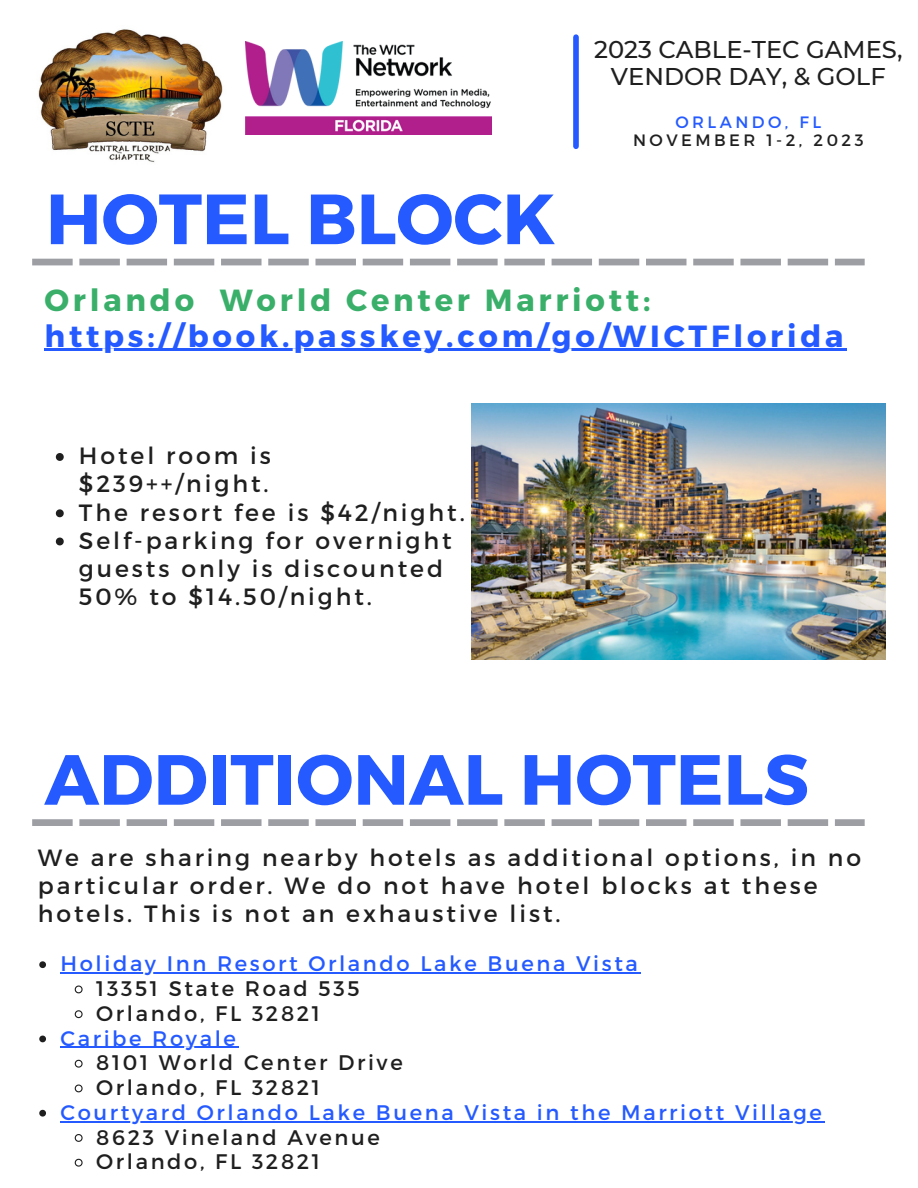
<style>
.page{position:relative;width:918px;height:1188px;background:#fff}
.page>*{position:absolute;margin:0;border:0;box-sizing:border-box;transform-origin:0 0}
.t1{font:700 70.95px "Montserrat";color:#245aff}
.t2{font:700 30.6px/36px "Montserrat";letter-spacing:.125em;color:#245aff}
.t3{font:500 24.15px/26.8px "Montserrat";color:#1f1f1f;text-align:center}
.t4{font:23.55px/28.2px "Montserrat";letter-spacing:.125em;color:#1f1f1f}
.t5{font:21px "Montserrat";letter-spacing:.125em;color:#1f1f1f}
.t6{font:21px "Montserrat";letter-spacing:.125em;color:#245aff}
.t7{font:16.5px "Montserrat";letter-spacing:.21em;color:#1f1f1f}
.t8{font:16.5px "Montserrat";letter-spacing:.21em;color:#245aff}
.s1{color:#39af6a}
</style>
<div class="page">
<div style="left:573px;top:37px;width:6px;height:109px;background:#245aff"></div>
<img style="left:38px;top:29px;width:185px;height:134px">
<img style="left:246px;top:41px;width:245px;height:93px">
<img style="left:472px;top:404px;width:414px;height:255px">
<hr style="left:44px;top:349px;width:803px;height:2px;background:#245aff">
<svg style="left:39px;top:961px;width:7px;height:7px"></svg>
<hr style="left:60px;top:973px;width:581px;height:1px;background:#245aff">
<svg style="left:74px;top:985px;width:9px;height:9px"></svg>
<svg style="left:74px;top:1010px;width:9px;height:9px"></svg>
<svg style="left:39px;top:1036px;width:7px;height:6px"></svg>
<hr style="left:60px;top:1047px;width:179px;height:1px;background:#245aff">
<svg style="left:74px;top:1059px;width:9px;height:9px"></svg>
<svg style="left:74px;top:1084px;width:9px;height:9px"></svg>
<svg style="left:39px;top:1110px;width:7px;height:7px"></svg>
<hr style="left:60px;top:1121px;width:765px;height:1px;background:#245aff">
<svg style="left:74px;top:1134px;width:9px;height:8px"></svg>
<svg style="left:74px;top:1158px;width:9px;height:9px"></svg>
<svg style="left:56px;top:453px;width:8px;height:8px"></svg>
<svg style="left:56px;top:509px;width:8px;height:8px"></svg>
<svg style="left:56px;top:538px;width:8px;height:7px"></svg>
<svg style="left:32px;top:259px;width:833px;height:6px"></svg>
<svg style="left:32px;top:819px;width:833px;height:7px"></svg>
<p class="t1" style="left:46px;top:173px;width:511px">HOTEL BLOCK</p>
<p class="t3" style="left:594px;top:36px;width:310px">2023 CABLE-TEC GAMES,<br>VENDOR DAY, &amp; GOLF</p>
<p class="t8" style="left:675px;top:112px;width:147px">ORLANDO, FL</p>
<p class="t7" style="left:633px;top:130px;width:232px">NOVEMBER 1-2, 2023</p>
<p class="t2" style="left:44px;top:280px;width:801px"><span class="s1">Orlando World Center Marriott: </span>https://book.passkey.com/go/WICTFlorida</p>
<p class="t4" style="left:79px;top:441px;width:193px">Hotel room is $239++/night.</p>
<p class="t4" style="left:79px;top:497px;width:387px">The resort fee is $42/night.</p>
<p class="t4" style="left:79px;top:525px;width:374px">Self-parking for overnight guests only is discounted<br>50% to $14.50/night.</p>
<p class="t1" style="left:44px;top:733px;width:766px">ADDITIONAL HOTELS</p>
<p class="t4" style="left:38px;top:842px;width:825px">We are sharing nearby hotels as additional options, in no particular order. We do not have hotel blocks at these hotels. This is not an exhaustive list.</p>
<p class="t6" style="left:60px;top:950px;width:579px">Holiday Inn Resort Orlando Lake Buena Vista</p>
<p class="t5" style="left:96px;top:975px;width:265px">13351 State Road 535</p>
<p class="t5" style="left:96px;top:1000px;width:225px">Orlando, FL 32821</p>
<p class="t6" style="left:60px;top:1025px;width:177px">Caribe Royale</p>
<p class="t5" style="left:96px;top:1049px;width:308px">8101 World Center Drive</p>
<p class="t5" style="left:96px;top:1074px;width:225px">Orlando, FL 32821</p>
<p class="t6" style="left:60px;top:1099px;width:763px">Courtyard Orlando Lake Buena Vista in the Marriott Village</p>
<p class="t5" style="left:96px;top:1124px;width:285px">8623 Vineland Avenue</p>
<p class="t5" style="left:96px;top:1148px;width:225px">Orlando, FL 32821</p>
</div>
